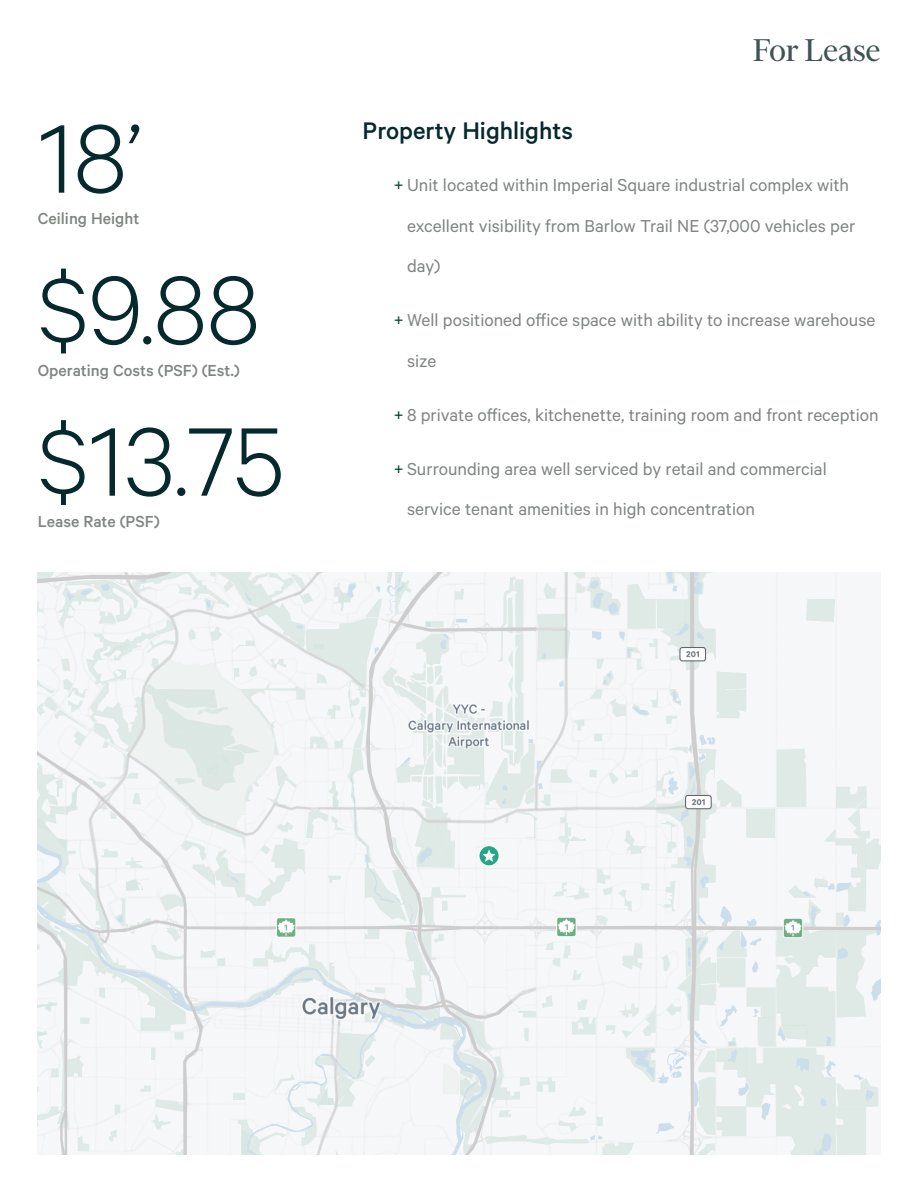
<style>
.page{position:relative;width:918px;height:1188px;background:#fff}
.page>*{position:absolute;margin:0;border:0;box-sizing:border-box;transform-origin:0 0}
.Callout_Large{font:300 109.5px "Calibre";color:#05292c}
.t1{font:36px "Financier Display";color:#415255}
.Subheading_Small{font:500 27px "Calibre";color:#05292c}
.t2{font:19.5px/40.5px "Calibre";color:#808581}
.Callout_Description{font:500 18px "Calibre";color:#808581}
.s1{color:#023f2c}
</style>
<div class="page">
<img style="left:38px;top:572px;width:842px;height:583px">
<svg style="left:479px;top:846px;width:20px;height:20px"></svg>
<svg style="left:480px;top:846px;width:19px;height:19px"></svg>
<svg style="left:483px;top:849px;width:13px;height:13px"></svg>
<p class="Callout_Large" style="left:38px;top:95px;width:106px">18’</p>
<p class="Callout_Description" style="left:38px;top:208px;width:103px">Ceiling Height</p>
<p class="Callout_Large" style="left:38px;top:246px;width:223px">$9.88</p>
<p class="Callout_Description" style="left:38px;top:360px;width:204px">Operating Costs (PSF) (Est.)</p>
<p class="Callout_Large" style="left:38px;top:398px;width:248px">$13.75</p>
<p class="Callout_Description" style="left:38px;top:511px;width:123px">Lease Rate (PSF)</p>
<p class="Subheading_Small" style="left:363px;top:115px;width:212px">Property Highlights</p>
<p class="t1" style="left:753px;top:32px;width:129px">For Lease</p>
<p class="t2" style="left:407px;top:164px;width:450px;text-indent:-14px"><span class="s1">+</span> Unit located within Imperial Square industrial complex with excellent visibility from Barlow Trail NE (37,000 vehicles per day)</p>
<p class="t2" style="left:407px;top:299px;width:470px;text-indent:-14px"><span class="s1">+</span>Well positioned office space with ability to increase warehouse size</p>
<p class="t2" style="left:394px;top:394px;width:487px"><span class="s1">+</span> 8 private offices, kitchenette, training room and front reception</p>
<p class="t2" style="left:407px;top:448px;width:421px;text-indent:-14px"><span class="s1">+</span> Surrounding area well serviced by retail and commercial service tenant amenities in high concentration</p>
</div>
